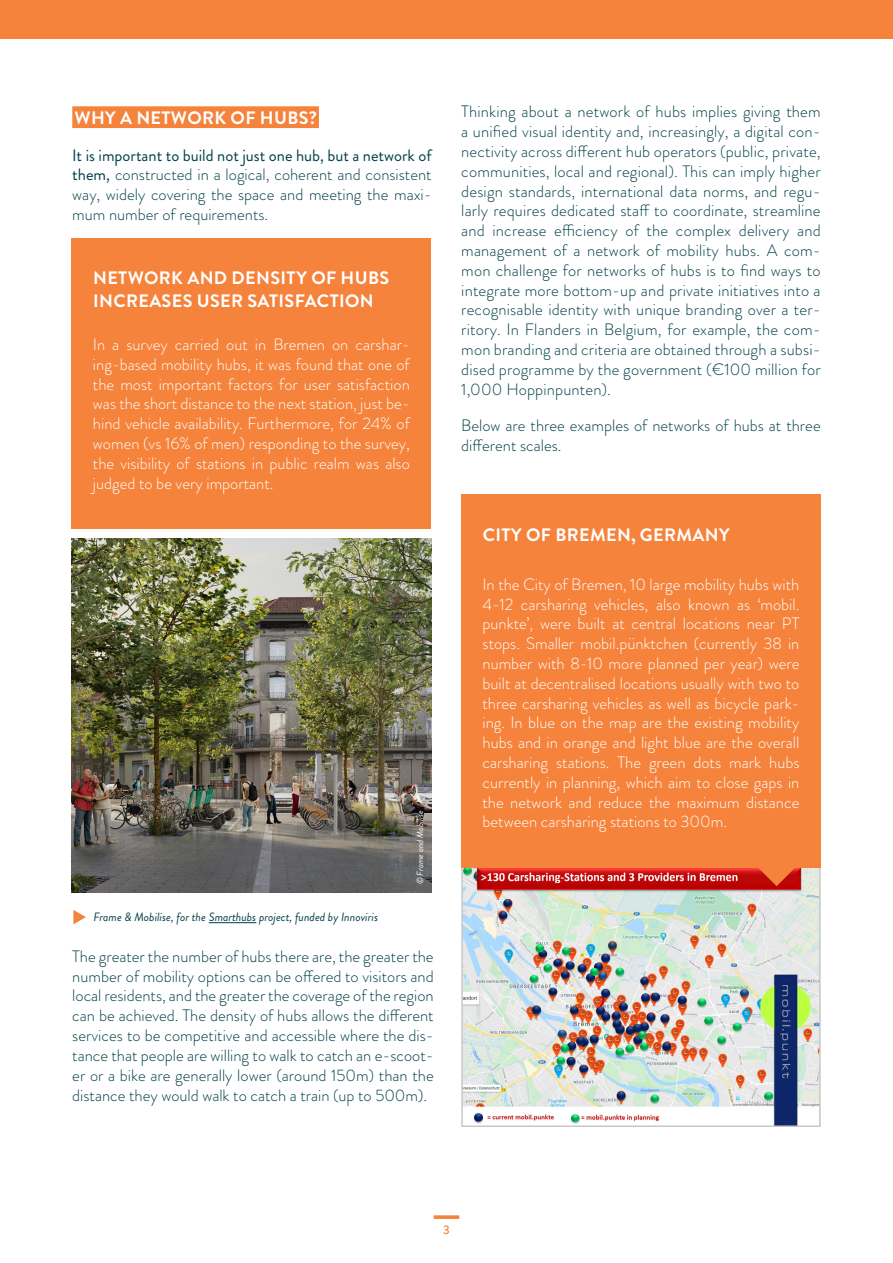
<style>
.page{position:relative;width:893px;height:1263px;background:#fff}
.page>*{position:absolute;margin:0;border:0;box-sizing:border-box;transform-origin:0 0}
.t1{font:700 18px/22.5px "Brandon Grotesque";letter-spacing:.02em;color:#fff}
.t2{font:300 16.5px/19.8px "Brandon Grotesque";color:#004047;text-align:justify}
.t3{font:300 16.5px/19.8px "Brandon Grotesque";color:#fff;text-align:justify}
.t4{font:500 12.6px "Brandon Grotesque";color:#f5833c}
.t5{font:italic 12px "Brandon Grotesque";color:#004047}
.t6{font:italic 9px "Brandon Grotesque";color:#fff}
.s1{font-weight:400}
</style>
<div class="page">
<div style="left:0;top:0;width:893px;height:39px;background:#f5833c"></div>
<svg style="left:434px;top:1215px;width:25px;height:4px"></svg>
<img style="left:464px;top:869px;width:354px;height:255px">
<div style="left:461px;top:866px;width:360px;height:261px;border:2px solid #c7c8ca"></div>
<div style="left:461px;top:494px;width:360px;height:374px;background:#f5833c"></div>
<div style="left:72px;top:238px;width:359px;height:290px;background:#f5833c"></div>
<svg style="left:759px;top:868px;width:36px;height:18px"></svg>
<div style="left:72px;top:106px;width:247px;height:22px;background:#f5833c"></div>
<img style="left:72px;top:539px;width:360px;height:354px">
<svg style="left:73px;top:910px;width:13px;height:14px"></svg>
<hr style="left:209px;top:922px;width:47px;height:1px;background:#004047">
<p class="t1" style="left:75px;top:107px;width:244px">WHY A NETWORK OF HUBS?</p>
<p class="t2" style="left:72px;top:145px;width:361px"><span class="s1">It is important to build not just one hub, but a network of them,</span> constructed in a logical, coherent and consistent way, widely covering the space and meeting the maxi&shy;mum number of requirements.</p>
<p class="t1" style="left:93px;top:267px;width:298px">NETWORK AND DENSITY OF HUBS<br>INCREASES USER SATISFACTION</p>
<p class="t3" style="left:93px;top:334px;width:318px">In a survey carried out in Bremen on carshar&shy;ing-based mobility hubs, it was found that one of the most important factors for user satisfaction was the short distance to the next station, just be&shy;hind vehicle availability. Furthermore, for 24% of women (vs 16% of men) responding to the survey, the visibility of stations in public realm was also judged to be very important.</p>
<p class="t5" style="left:94px;top:909px;width:286px">Frame &amp; Mobilise, for the Smarthubs project, funded by Innoviris</p>
<p class="t6" style="left:414px;top:884px;width:75px;rotate:-90deg">© Frame and Mobilise</p>
<p class="t2" style="left:72px;top:946px;width:363px">The greater the number of hubs there are, the greater the number of mobility options can be offered to visitors and local residents, and the greater the coverage of the region can be achieved. The density of hubs allows the different services to be competitive and accessible where the dis&shy;tance that people are willing to walk to catch an e-scoot&shy;er or a bike are generally lower (around 150m) than the distance they would walk to catch a train (up to 500m).</p>
<p class="t2" style="left:461px;top:102px;width:361px">Thinking about a network of hubs implies giving them a unified visual identity and, increasingly, a digital con&shy;nectivity across different hub operators (public, private, communities, local and regional). This can imply higher design standards, international data norms, and regu&shy;larly requires dedicated staff to coordinate, streamline and increase efficiency of the complex delivery and management of a network of mobility hubs. A com&shy;mon challenge for networks of hubs is to find ways to integrate more bottom-up and private initiatives into a recognisable identity with unique branding over a ter&shy;ritory. In Flanders in Belgium, for example, the com&shy;mon branding and criteria are obtained through a subsi&shy;dised programme by the government (€100 million for 1,000 Hoppinpunten).</p>
<p class="t2" style="left:461px;top:416px;width:361px">Below are three examples of networks of hubs at three different scales.</p>
<p class="t1" style="left:483px;top:524px;width:248px">CITY OF BREMEN, GERMANY</p>
<p class="t3" style="left:483px;top:574px;width:318px">In the City of Bremen, 10 large mobility hubs with 4-12 carsharing vehicles, also known as ‘mobil. punkte’, were built at central locations near PT stops. Smaller mobil.pünktchen (currently 38 in number with 8-10 more planned per year) were built at decentralised locations usually with two to three carsharing vehicles as well as bicycle park&shy;ing. In blue on the map are the existing mobility hubs and in orange and light blue are the overall carsharing stations. The green dots mark hubs currently in planning, which aim to close gaps in the network and reduce the maximum distance between carsharing stations to 300m.</p>
<p class="t4" style="left:443px;top:1221px;width:8px">3</p>
</div>
